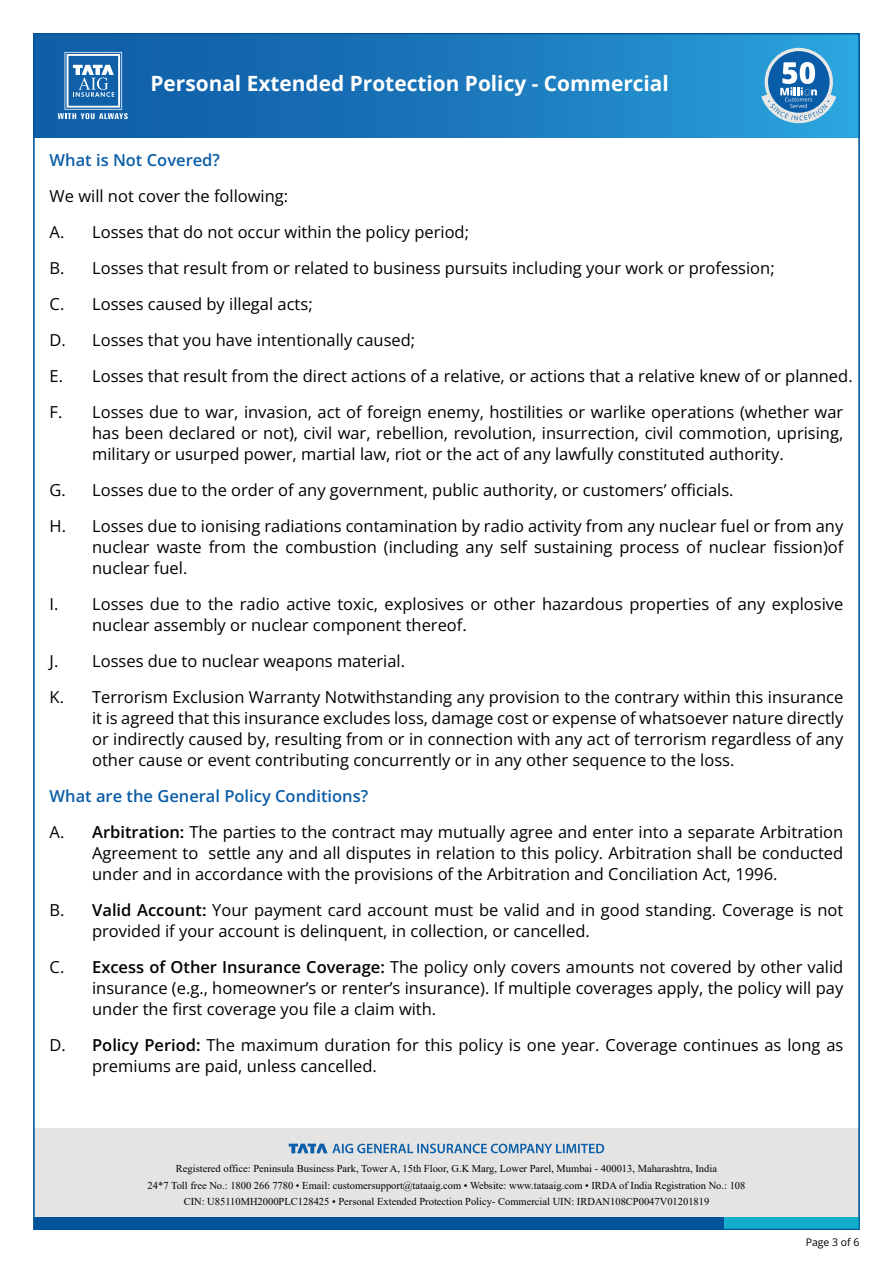
<style>
.page{position:relative;width:893px;height:1263px;background:#fff}
.page>*{position:absolute;margin:0;border:0;box-sizing:border-box;transform-origin:0 0}
.t1{font:700 21px "Open Sans";color:#fff}
.t2{font:16.5px/21px "Open Sans";color:#010101}
.t3{font:600 16.5px "Open Sans";color:#0a5da7}
.t4{font:10.5px/16.5px "Times New Roman";color:#010101;text-align:center}
.t5{font:10.5px "Open Sans";color:#010101}
.s1{font-weight:600;color:#0a5da7}
.s2{font-weight:600}
</style>
<div class="page">
<div style="left:34px;top:1128px;width:825px;height:92px;background:#e3e4e3"></div>
<svg style="left:289px;top:1144px;width:315px;height:9px"></svg>
<div style="left:34px;top:34px;width:825px;height:103px;background:linear-gradient(to right,#0c55a1,#2aa0d9)"></div>
<svg style="left:58px;top:52px;width:70px;height:67px;background:#4d88bf"></svg>
<div style="left:34px;top:1217px;width:697px;height:12px;background:#01539a"></div>
<div style="left:724px;top:1217px;width:135px;height:12px;background:#13aec9"></div>
<svg style="left:765px;top:48px;width:68px;height:68px"></svg>
<div style="left:768px;top:51px;width:62px;height:62px;background:#085ca8;border-radius:50%"></div>
<svg style="left:761px;top:62px;width:75px;height:61px"></svg>
<p class="t1" style="left:150px;top:68px;width:520px">Personal Extended Protection Policy - Commercial</p>
<p class="t3" style="left:50px;top:148px;width:172px">What is Not Covered?</p>
<p class="t2" style="left:50px;top:177px;width:804px;line-height:36px">We will not cover the following:<br>A. Losses that do not occur within the policy period;<br>B. Losses that result from or related to business pursuits including your work or profession;<br>C. Losses caused by illegal acts;<br>D. Losses that you have intentionally caused;<br>E. Losses that result from the direct actions of a relative, or actions that a relative knew of or planned.<br>F. Losses due to war, invasion, act of foreign enemy, hostilities or warlike operations (whether war</p>
<p class="t2" style="left:92px;top:422px;width:753px">has been declared or not), civil war, rebellion, revolution, insurrection, civil commotion, uprising, military or usurped power, martial law, riot or the act of any lawfully constituted authority.</p>
<p class="t2" style="left:50px;top:471px;width:795px;line-height:36px">G. Losses due to the order of any government, public authority, or customers’ officials.<br>H. Losses due to ionising radiations contamination by radio activity from any nuclear fuel or from any</p>
<p class="t2" style="left:92px;top:536px;width:753px">nuclear waste from the combustion (including any self sustaining process of nuclear fission)of nuclear fuel.</p>
<p class="t2" style="left:92px;top:593px;width:753px;text-indent:-43px">I. Losses due to the radio active toxic, explosives or other hazardous properties of any explosive nuclear assembly or nuclear component thereof.</p>
<p class="t2" style="left:50px;top:642px;width:795px;line-height:36px">J. Losses due to nuclear weapons material.<br>K. Terrorism Exclusion Warranty Notwithstanding any provision to the contrary within this insurance</p>
<p class="t2" style="left:92px;top:707px;width:753px;text-align:justify">it is agreed that this insurance excludes loss, damage cost or expense of whatsoever nature directly or indirectly caused by, resulting from or in connection with any act of terrorism regardless of any other cause or event contributing concurrently or in any other sequence to the loss.</p>
<p class="t2" style="left:50px;top:777px;width:795px;line-height:36px"><span class="s1">What are the General Policy Conditions?<br></span>A. <span class="s2">Arbitration:</span> The parties to the contract may mutually agree and enter into a separate Arbitration</p>
<p class="t2" style="left:92px;top:842px;width:753px">Agreement to settle any and all disputes in relation to this policy. Arbitration shall be conducted under and in accordance with the provisions of the Arbitration and Conciliation Act, 1996.</p>
<p class="t2" style="left:92px;top:899px;width:753px;text-indent:-43px">B. <span class="s2">Valid Account:</span> Your payment card account must be valid and in good standing. Coverage is not provided if your account is delinquent, in collection, or cancelled.</p>
<p class="t2" style="left:92px;top:956px;width:753px;text-align:justify;text-indent:-43px">C. <span class="s2">Excess of Other Insurance Coverage:</span> The policy only covers amounts not covered by other valid insurance (e.g., homeowner’s or renter’s insurance). If multiple coverages apply, the policy will pay under the first coverage you file a claim with.</p>
<p class="t2" style="left:92px;top:1034px;width:753px;text-indent:-43px">D. <span class="s2">Policy Period:</span> The maximum duration for this policy is one year. Coverage continues as long as premiums are paid, unless cancelled.</p>
<p class="t4" style="left:148px;top:1160px;width:599px">Registered office: Peninsula Business Park, Tower A, 15th Floor, G.K Marg, Lower Parel, Mumbai - 400013, Maharashtra, India<br>24*7 Toll free No.: 1800 266 7780 • Email: customersupport@tataaig.com • Website: www.tataaig.com • IRDA of India Registration No.: 108<br>CIN: U85110MH2000PLC128425 • Personal Extended Protection Policy- Commercial UIN: IRDAN108CP0047V01201819</p>
<p class="t5" style="left:806px;top:1234px;width:55px">Page 3 of 6</p>
</div>
